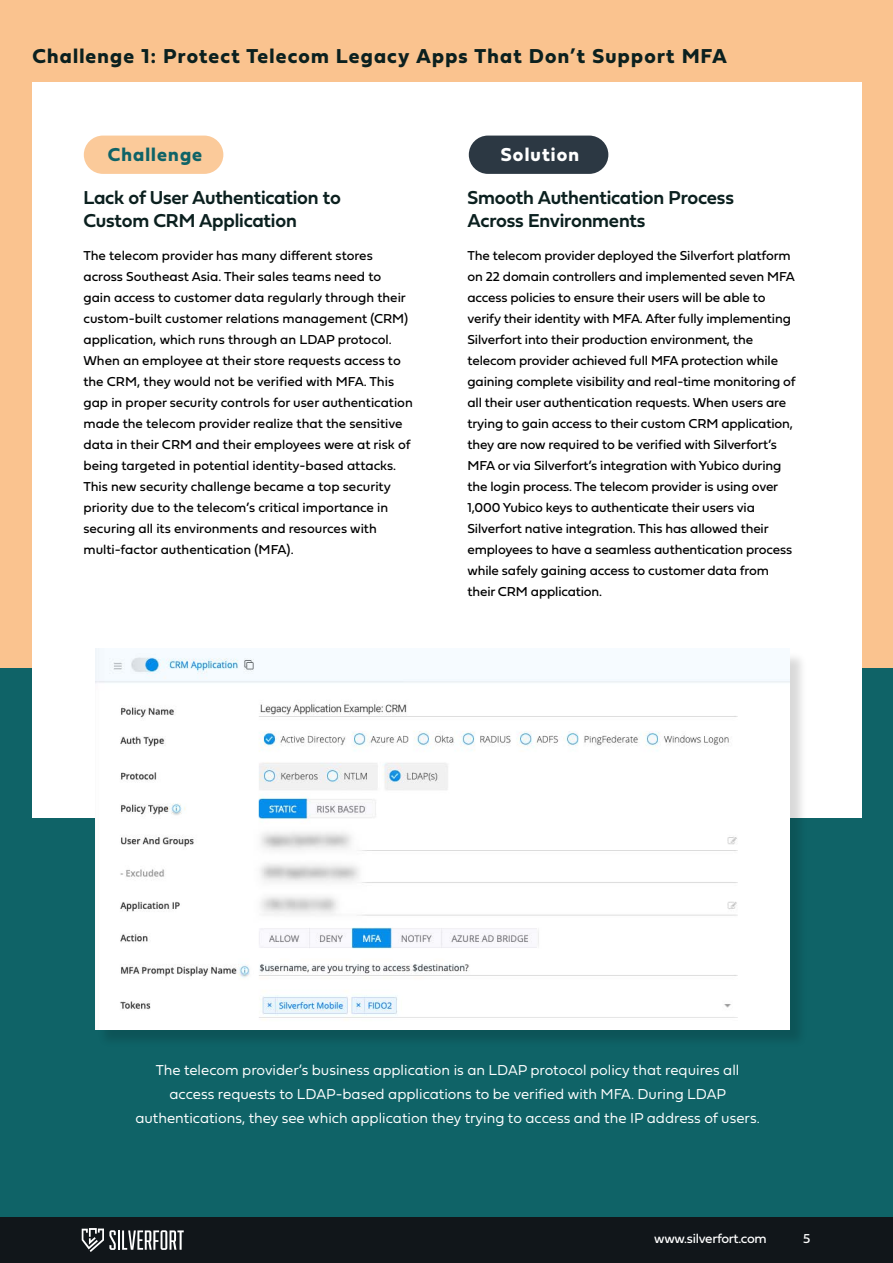
<style>
.page{position:relative;width:893px;height:1263px;background:#fff}
.page>*{position:absolute;margin:0;border:0;box-sizing:border-box;transform-origin:0 0}
.t1{font:21px "Fieldwork Geo Bold";letter-spacing:.06em;color:#0b201f}
.t2{font:19.5px/22.5px "Fieldwork Geo Demibold";letter-spacing:-.01em;color:#0b201f}
.t3{font:19.5px "Fieldwork Geo Bold";letter-spacing:.06em;color:#0f6367}
.t4{font:19.5px "Fieldwork Geo Bold";letter-spacing:.06em;color:#fff}
.t5{font:15px/24px "Fieldwork Geo Light";color:#fff;text-align:center}
.t6{font:13.5px/21px "Fieldwork Geo Regular";letter-spacing:-.01em;color:#000}
.t7{font:13.5px "Fieldwork Geo Regular";letter-spacing:-.02em;color:#fff}
</style>
<div class="page">
<div style="left:0;top:1217px;width:893px;height:46px;background:#11161a"></div>
<hr style="left:118px;top:1230px;width:2px;height:20px;background:#fff">
<svg style="left:122px;top:1230px;width:62px;height:20px"></svg>
<svg style="left:82px;top:1228px;width:34px;height:24px"></svg>
<div style="left:0;top:0;width:893px;height:1217px;background:#fac38f"></div>
<div style="left:0;top:668px;width:893px;height:549px;background:#0f6367"></div>
<div style="left:32px;top:82px;width:829px;height:736px;background:#fff"></div>
<div style="left:84px;top:136px;width:139px;height:38px;background:#fbca9a;border-radius:19px"></div>
<div style="left:98px;top:651px;width:710px;height:397px;background:#000;opacity:.15"></div>
<img style="left:95px;top:649px;width:694px;height:380px">
<div style="left:469px;top:136px;width:139px;height:38px;background:#2c3843;border-radius:19px"></div>
<h1 class="t1" style="left:32px;top:40px;width:696px">Challenge 1: Protect Telecom Legacy Apps That Don’t Support MFA</h1>
<h2 class="t3" style="left:108px;top:139px;width:96px">Challenge</h2>
<h2 class="t2" style="left:83px;top:186px;width:259px">Lack of User Authentication to<br>Custom CRM Application</h2>
<p class="t6" style="left:83px;top:244px;width:331px">The telecom provider has many different stores across Southeast Asia. Their sales teams need to<br>gain access to customer data regularly through their custom-built customer relations management (CRM) application, which runs through an LDAP protocol.<br>When an employee at their store requests access to the CRM, they would not be verified with MFA. This gap in proper security controls for user authentication made the telecom provider realize that the sensitive data in their CRM and their employees were at risk of being targeted in potential identity-based attacks.<br>This new security challenge became a top security priority due to the telecom’s critical importance in securing all its environments and resources with multi-factor authentication (MFA).</p>
<h2 class="t4" style="left:501px;top:139px;width:80px">Solution</h2>
<h2 class="t2" style="left:467px;top:186px;width:268px">Smooth Authentication Process<br>Across Environments</h2>
<p class="t6" style="left:467px;top:244px;width:330px">The telecom provider deployed the Silverfort platform on 22 domain controllers and implemented seven MFA access policies to ensure their users will be able to verify their identity with MFA. After fully implementing Silverfort into their production environment, the telecom provider achieved full MFA protection while gaining complete visibility and real-time monitoring of all their user authentication requests. When users are trying to gain access to their custom CRM application, they are now required to be verified with Silverfort’s MFA or via Silverfort’s integration with Yubico during the login process. The telecom provider is using over 1,000 Yubico keys to authenticate their users via Silverfort native integration. This has allowed their employees to have a seamless authentication process while safely gaining access to customer data from their CRM application.</p>
<p class="t5" style="left:135px;top:1058px;width:626px">The telecom provider’s business application is an LDAP protocol policy that requires all access requests to LDAP-based applications to be verified with MFA. During LDAP authentications, they see which application they trying to access and the IP address of users.</p>
<p class="t7" style="left:654px;top:1228px;width:114px">www.silverfort.com</p>
<p class="t7" style="left:803px;top:1228px;width:9px">5</p>
</div>
